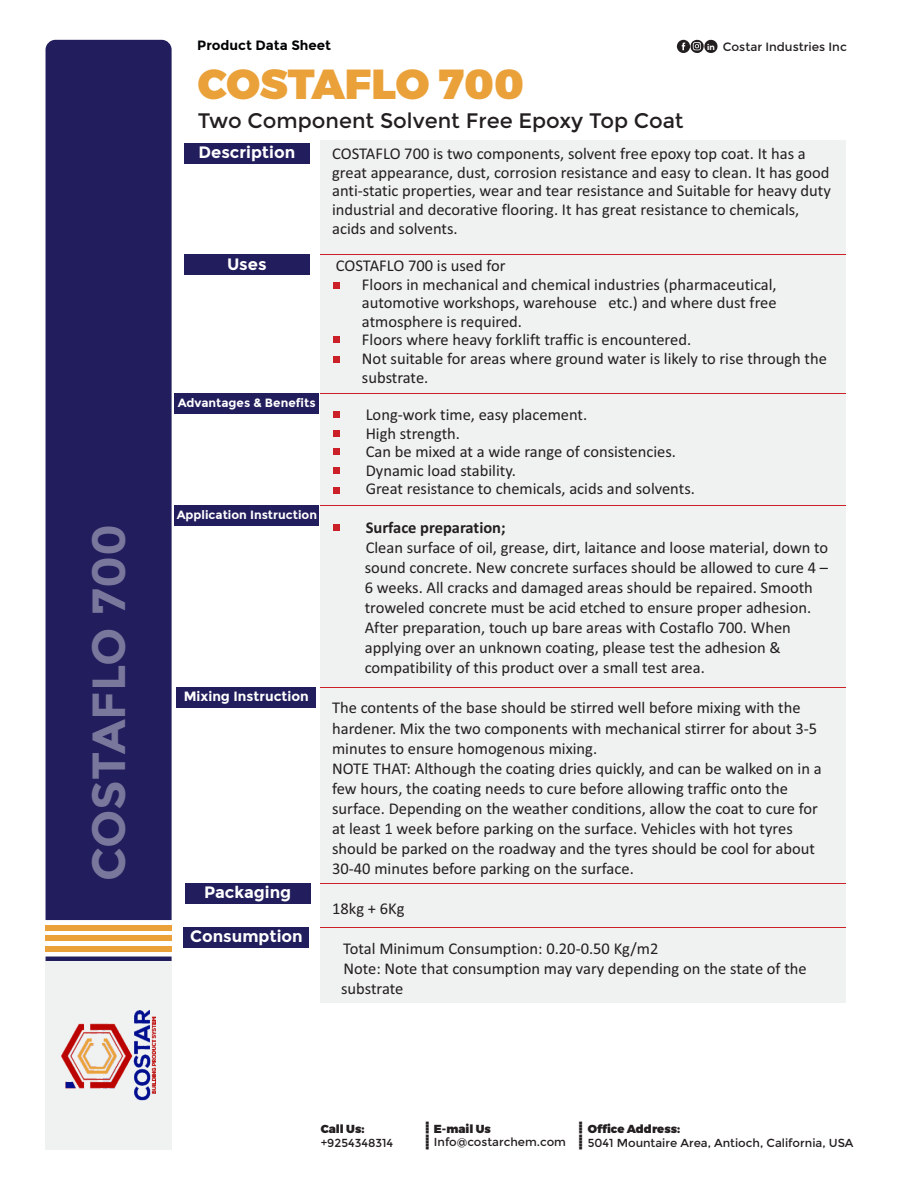
<style>
.page{position:relative;width:918px;height:1188px;background:#fff}
.page>*{position:absolute;margin:0;border:0;box-sizing:border-box;transform-origin:0 0}
.t1{font:700 46.5px "Montserrat";letter-spacing:-.005em;color:rgb(255 255 255/.4)}
.t2{font:900 42px "Montserrat";color:#eaa139}
.t3{font:28.2px "Arial";color:#231f20}
.t4{font:21px "Montserrat";color:#231f20}
.t5{font:16.5px/20.1px "Calibri";color:#231f20}
.t6{font:700 16.5px "Montserrat";color:#fff}
.t7{font:700 16.5px "Calibri";color:#231f20}
.t8{font:700 13.5px "Montserrat";color:#fff}
.t9{font:700 13.5px "Montserrat";color:#020304}
.t10{font:700 12px "Montserrat";color:#fff}
.t11{font:12px "Montserrat";color:#231f20}
.t12{font:11.7px "Montserrat";color:#231f20}
.t13{font:900 11.7px "Montserrat";color:#231f20}
.s1{font-family:"Nexa";font-weight:800;font-size:8.7px;color:#fff}
</style>
<div class="page">
<div style="left:46px;top:40px;width:126px;height:880px;background:#221d5c"></div>
<div style="left:46px;top:925px;width:126px;height:5px;background:#eaa139"></div>
<div style="left:46px;top:935px;width:126px;height:6px;background:#eaa139"></div>
<div style="left:46px;top:946px;width:126px;height:6px;background:#eaa139"></div>
<svg style="left:46px;top:957px;width:126px;height:5px"></svg>
<div style="left:46px;top:962px;width:126px;height:188px;background:#f0f1f1"></div>
<div style="left:321px;top:141px;width:525px;height:862px;background:#f0f1f1"></div>
<div style="left:174px;top:393px;width:145px;height:20px;background:#221d5c"></div>
<hr style="left:321px;top:254px;width:525px;height:1px;background:#cb2027">
<hr style="left:321px;top:393px;width:525px;height:1px;background:#cb2027">
<hr style="left:321px;top:506px;width:525px;height:1px;background:#cb2027">
<hr style="left:321px;top:688px;width:525px;height:1px;background:#cb2027">
<hr style="left:321px;top:884px;width:525px;height:1px;background:#cb2027">
<hr style="left:321px;top:927px;width:525px;height:1px;background:#cb2027">
<img style="left:62px;top:1011px;width:93px;height:90px">
<svg style="left:677px;top:39px;width:41px;height:14px"></svg>
<div style="left:174px;top:506px;width:145px;height:20px;background:#221d5c"></div>
<div style="left:177px;top:688px;width:139px;height:20px;background:#221d5c"></div>
<div style="left:185px;top:144px;width:125px;height:20px;background:#221d5c"></div>
<div style="left:185px;top:254px;width:125px;height:20px;background:#221d5c"></div>
<div style="left:333px;top:282px;width:7px;height:7px;background:#cb2027"></div>
<div style="left:333px;top:336px;width:7px;height:7px;background:#cb2027"></div>
<div style="left:333px;top:356px;width:7px;height:7px;background:#cb2027"></div>
<div style="left:333px;top:411px;width:7px;height:7px;background:#cb2027"></div>
<div style="left:333px;top:430px;width:7px;height:7px;background:#cb2027"></div>
<div style="left:333px;top:448px;width:7px;height:7px;background:#cb2027"></div>
<div style="left:333px;top:467px;width:7px;height:7px;background:#cb2027"></div>
<div style="left:333px;top:487px;width:7px;height:7px;background:#cb2027"></div>
<div style="left:333px;top:524px;width:7px;height:7px;background:#cb2027"></div>
<div style="left:184px;top:927px;width:125px;height:21px;background:#221d5c"></div>
<div style="left:185px;top:884px;width:125px;height:20px;background:#221d5c"></div>
<h1 class="t1" style="left:80px;top:881px;width:359px;rotate:-90deg">COSTAFLO 700</h1>
<p class="t9" style="left:197px;top:37px;width:135px">Product Data Sheet</p>
<h2 class="t2" style="left:198px;top:59px;width:328px">COSTAFLO 700</h2>
<p class="t11" style="left:707px;top:39px;width:141px"><span class="s1">in</span> Costar Industries Inc</p>
<p class="t4" style="left:198px;top:107px;width:487px">Two Component Solvent Free Epoxy Top Coat</p>
<p class="t5" style="left:332px;top:146px;width:500px;line-height:18.6px">COSTAFLO 700 is two components, solvent free epoxy top coat. It has a great appearance, dust, corrosion resistance and easy to clean. It has good anti-static properties, wear and tear resistance and Suitable for heavy duty industrial and decorative flooring. It has great resistance to chemicals, acids and solvents.</p>
<p class="t5" style="left:362px;top:258px;width:467px;line-height:18.6px;text-indent:-26px">COSTAFLO 700 is used for<br>Floors in mechanical and chemical industries (pharmaceutical, automotive workshops, warehouse etc.) and where dust free atmosphere is required.<br>Floors where heavy forklift traffic is encountered.<br>Not suitable for areas where ground water is likely to rise through the substrate.</p>
<p class="t5" style="left:366px;top:406px;width:331px;line-height:18.6px">Long-work time, easy placement.<br>High strength.<br>Can be mixed at a wide range of consistencies.<br>Dynamic load stability.<br>Great resistance to chemicals, acids and solvents.</p>
<p class="t7" style="left:366px;top:521px;width:141px">Surface preparation;</p>
<p class="t5" style="left:365px;top:539px;width:465px">Clean surface of oil, grease, dirt, laitance and loose material, down to sound concrete. New concrete surfaces should be allowed to cure 4 – 6 weeks. All cracks and damaged areas should be repaired. Smooth troweled concrete must be acid etched to ensure proper adhesion.<br>After preparation, touch up bare areas with Costaflo 700. When applying over an unknown coating, please test the adhesion &amp; compatibility of this product over a small test area.</p>
<p class="t5" style="left:332px;top:699px;width:491px">The contents of the base should be stirred well before mixing with the hardener. Mix the two components with mechanical stirrer for about 3-5 minutes to ensure homogenous mixing.<br>NOTE THAT: Although the coating dries quickly, and can be walked on in a few hours, the coating needs to cure before allowing traffic onto the surface. Depending on the weather conditions, allow the coat to cure for at least 1 week before parking on the surface. Vehicles with hot tyres should be parked on the roadway and the tyres should be cool for about 30-40 minutes before parking on the surface.</p>
<p class="t5" style="left:332px;top:900px;width:74px">18kg + 6Kg</p>
<p class="t5" style="left:341px;top:940px;width:467px">Total Minimum Consumption: 0.20-0.50 Kg/m2<br>Note: Note that consumption may vary depending on the state of the substrate</p>
<p class="t6" style="left:198px;top:142px;width:98px">Description</p>
<p class="t6" style="left:227px;top:254px;width:41px">Uses</p>
<p class="t10" style="left:178px;top:395px;width:139px">Advantages &amp; Benefits</p>
<p class="t10" style="left:177px;top:508px;width:142px">Application Instruction</p>
<p class="t8" style="left:184px;top:688px;width:127px">Mixing Instruction</p>
<p class="t6" style="left:204px;top:882px;width:89px">Packaging</p>
<p class="t6" style="left:190px;top:926px;width:114px">Consumption</p>
<p class="t13" style="left:321px;top:1122px;width:45px">Call Us:</p>
<p class="t12" style="left:321px;top:1135px;width:74px">+9254348314</p>
<h3 class="t3" style="left:408px;top:1127px;width:9px;rotate:-90deg">.</h3>
<p class="t13" style="left:434px;top:1122px;width:59px">E-mail Us</p>
<p class="t12" style="left:434px;top:1135px;width:134px">Info@costarchem.com</p>
<h3 class="t3" style="left:562px;top:1127px;width:9px;rotate:-90deg">.</h3>
<p class="t13" style="left:588px;top:1122px;width:94px">Office Address:</p>
<p class="t12" style="left:588px;top:1135px;width:267px">5041 Mountaire Area, Antioch, California, USA</p>
</div>
